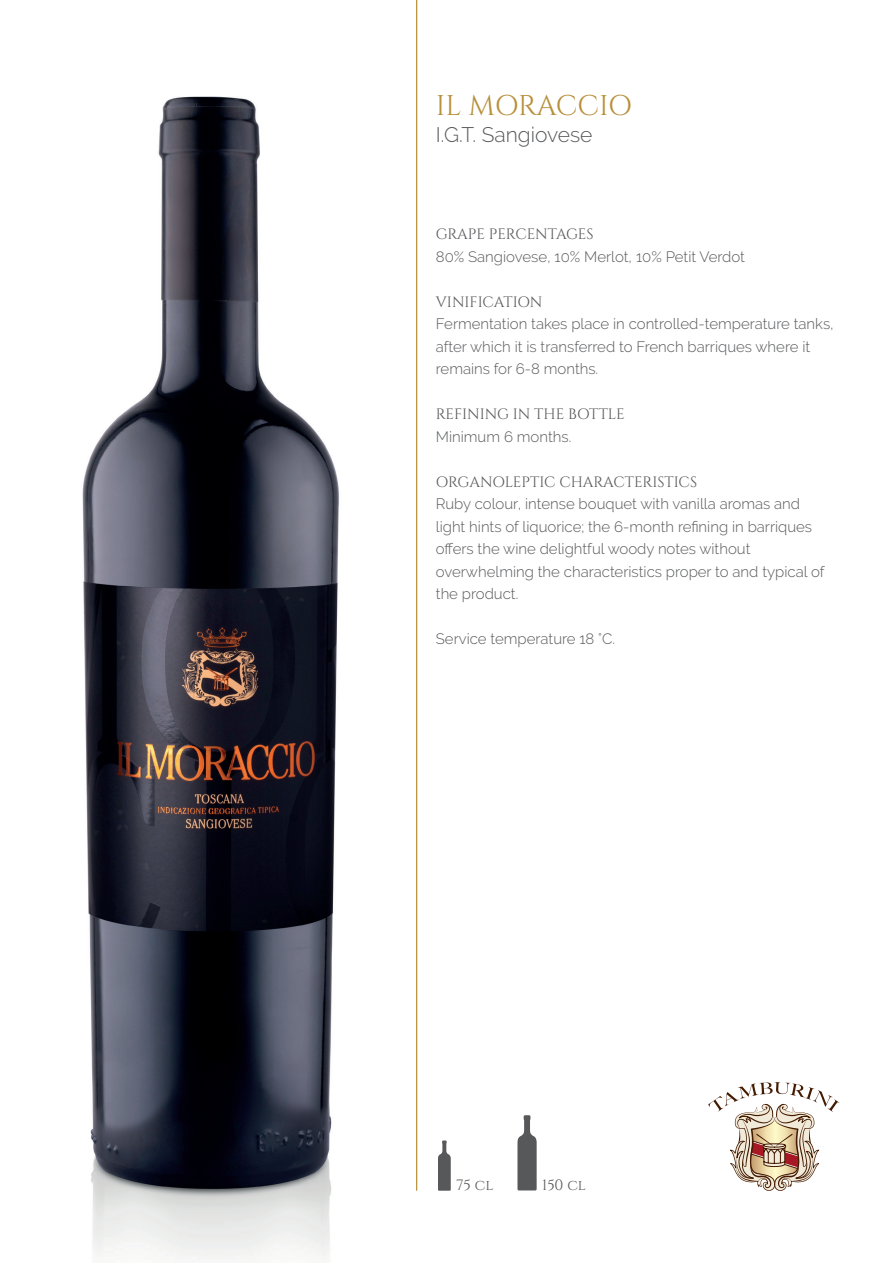
<style>
.page{position:relative;width:893px;height:1263px;background:#fff}
.page>*{position:absolute;margin:0;border:0;box-sizing:border-box;transform-origin:0 0}
.t1{font:28.5px "Cinzel";letter-spacing:-.015em;color:#b88f3a}
.t2{font:300 21px "Raleway";color:#57585a}
.t3{font:300 15px/22.5px "Raleway";color:#57585a}
.t4{font:15px "Cinzel";letter-spacing:-.005em;color:#57585a}
</style>
<div class="page">
<img style="left:82px;top:0;width:336px;height:1261px">
<hr style="left:416px;top:0;width:1px;height:1191px;background:#a8790b">
<svg style="left:708px;top:1082px;width:131px;height:109px"></svg>
<svg style="left:438px;top:1140px;width:13px;height:51px"></svg>
<svg style="left:517px;top:1115px;width:20px;height:76px"></svg>
<h1 class="t1" style="left:436px;top:89px;width:198px">IL MORACCIO</h1>
<h2 class="t2" style="left:436px;top:123px;width:158px">I.G.T. Sangiovese</h2>
<p class="t4" style="left:436px;top:225px;width:159px">GRAPE PERCENTAGES</p>
<p class="t3" style="left:436px;top:245px;width:311px">80% Sangiovese, 10% Merlot, 10% Petit Verdot</p>
<p class="t4" style="left:436px;top:293px;width:108px">VINIFICATION</p>
<p class="t3" style="left:436px;top:313px;width:399px">Fermentation takes place in controlled-temperature tanks, after which it is transferred to French barriques where it remains for 6-8 months.</p>
<p class="t4" style="left:436px;top:405px;width:190px">REFINING IN THE BOTTLE</p>
<p class="t3" style="left:436px;top:425px;width:137px">Minimum 6 months.</p>
<p class="t4" style="left:436px;top:473px;width:263px">ORGANOLEPTIC CHARACTERISTICS</p>
<p class="t3" style="left:436px;top:493px;width:390px">Ruby colour, intense bouquet with vanilla aromas and light hints of liquorice; the 6-month refining in barriques offers the wine delightful woody notes without overwhelming the characteristics proper to and typical of the product.</p>
<p class="t3" style="left:436px;top:628px;width:181px">Service temperature 18 °C.</p>
<p class="t4" style="left:456px;top:1176px;width:39px">75 cl</p>
<p class="t4" style="left:542px;top:1176px;width:45px">150 cl</p>
</div>
